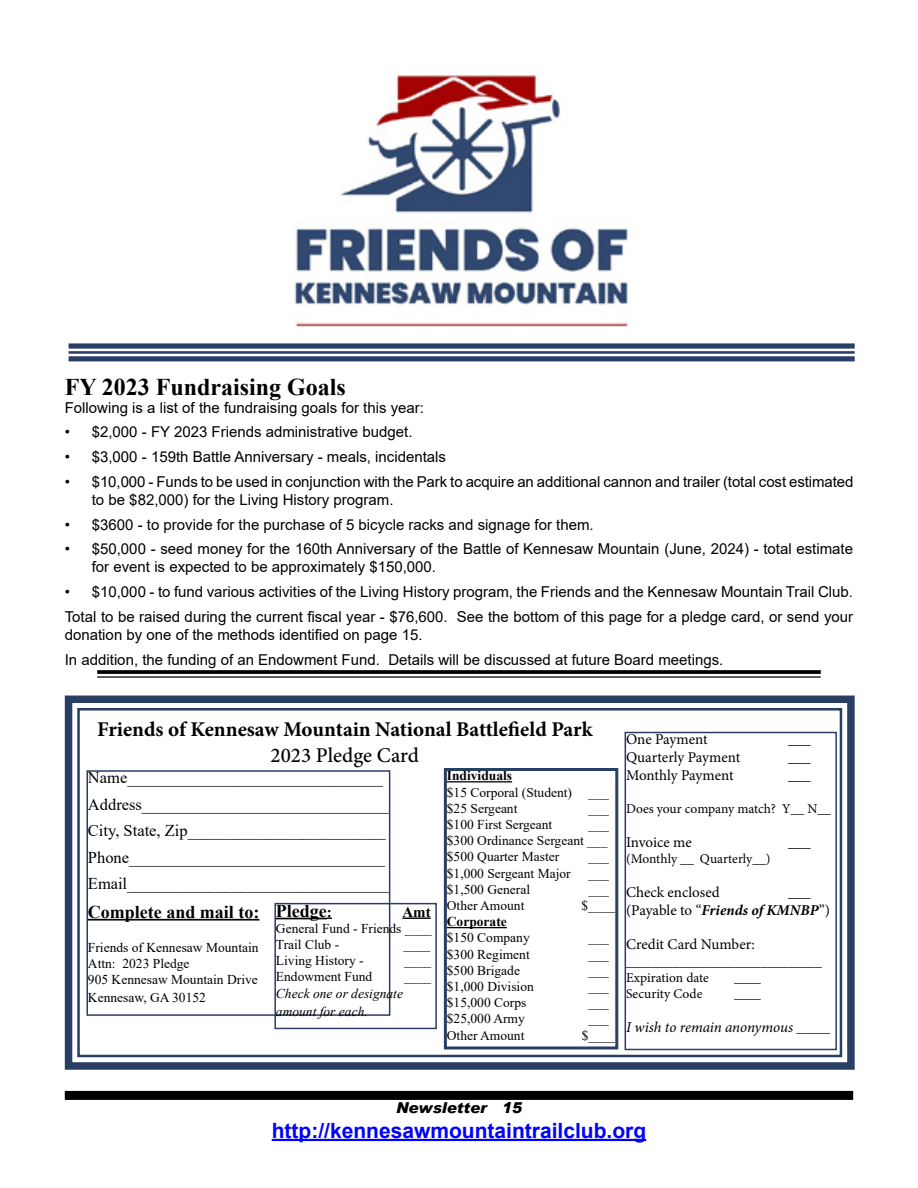
<style>
.page{position:relative;width:918px;height:1188px;background:#fff}
.page>*{position:absolute;margin:0;border:0;box-sizing:border-box;transform-origin:0 0}
.t1{font:700 24px "Times New Roman";color:#000}
.t2{font:700 21px "Minion Pro";letter-spacing:-.005em;color:#000}
.t3{font:700 21px "Arial";color:#00f}
.t4{font:500 21px "Minion Pro";color:#000}
.t5{font:700 18px "Times New Roman";color:#000}
.t6{font:16.5px/26.5px "Times New Roman";color:#000}
.t7{font:15px/18px "Arial";color:#000}
.t8{font:15px/18px "Minion Pro";letter-spacing:-.005em;color:#000}
.t9{font:italic 15px "Minion Pro";letter-spacing:-.01em;color:#000}
.t10{font:italic 900 15px "Arial";color:#000}
.t11{font:700 15px "Times New Roman";color:#000}
.t12{font:13.5px/16.2px "Times New Roman";color:#000}
.t13{font:13.5px/16.2px "Minion Pro";color:#000}
.t14{font:italic 13.5px/18px "Times New Roman";color:#000}
.t15{font:700 13.5px "Times New Roman";color:#000}
.s1{font-size:15px}
.s2{font-weight:700;font-style:italic}
.s3{font-style:normal;font-size:13.5px}
</style>
<div class="page">
<div style="left:65px;top:1091px;width:788px;height:9px;background:#000"></div>
<hr style="left:272px;top:1139px;width:374px;height:2px;background:#00f">
<div style="left:69px;top:343px;width:786px;height:6px;background:#283e65"></div>
<hr style="left:69px;top:351px;width:786px;height:3px;background:#283e65">
<div style="left:69px;top:356px;width:786px;height:5px;background:#283e65"></div>
<img style="left:294px;top:75px;width:335px;height:251px">
<svg style="left:64px;top:695px;width:791px;height:375px"></svg>
<div style="left:77px;top:708px;width:765px;height:349px;border:3px solid #283e65"></div>
<svg style="left:97px;top:670px;width:724px;height:4px;background:#0f0f0f"></svg>
<hr style="left:97px;top:676px;width:724px;height:2px;background:#000">
<hr style="left:276px;top:918px;width:51px;height:1px;background:#000">
<hr style="left:402px;top:917px;width:29px;height:2px;background:#000">
<div style="left:274px;top:903px;width:163px;height:126px;border:2px solid #283e65"></div>
<h1 class="t1" style="left:65px;top:369px;width:283px">FY 2023 Fundraising Goals</h1>
<p class="t7" style="left:65px;top:398px;width:361px">Following is a list of the fundraising goals for this year:</p>
<p class="t7" style="left:65px;top:423px;width:349px">• $2,000 - FY 2023 Friends administrative budget.</p>
<p class="t7" style="left:65px;top:448px;width:383px">• $3,000 - 159th Battle Anniversary - meals, incidentals</p>
<p class="t7" style="left:92px;top:473px;width:763px;text-indent:-27px">• $10,000 - Funds to be used in conjunction with the Park to acquire an additional cannon and trailer (total cost estimated to be $82,000) for the Living History program.</p>
<p class="t7" style="left:65px;top:515px;width:530px">• $3600 - to provide for the purchase of 5 bicycle racks and signage for them.</p>
<p class="t7" style="left:92px;top:540px;width:763px;text-indent:-27px">• $50,000 - seed money for the 160th Anniversary of the Battle of Kennesaw Mountain (June, 2024) - total estimate for event is expected to be approximately $150,000.</p>
<p class="t7" style="left:65px;top:579px;width:790px;line-height:24.8px">• $10,000 - to fund various activities of the Living History program, the Friends and the Kennesaw Mountain Trail Club.<br>Total to be raised during the current fiscal year - $76,600. See the bottom of this page for a pledge card, or send your</p>
<p class="t7" style="left:65px;top:622px;width:660px;line-height:24.8px">donation by one of the methods identified on page 15.<br>In addition, the funding of an Endowment Fund. Details will be discussed at future Board meetings.</p>
<h2 class="t2" style="left:97px;top:715px;width:497px">Friends of Kennesaw Mountain National Battlefield Park</h2>
<h2 class="t4" style="left:271px;top:741px;width:150px">2023 Pledge Card</h2>
<p class="t6" style="left:88px;top:764px;width:303px">Name_______________________________ Address______________________________ City, State, Zip________________________ Phone_______________________________ Email________________________________</p>
<p class="t5" style="left:88px;top:899px;width:173px">Complete and mail to:</p>
<p class="t12" style="left:88px;top:939px;width:172px">Friends of Kennesaw Mountain<br>Attn: 2023 Pledge<br>905 Kennesaw Mountain Drive</p>
<p class="t12" style="left:88px;top:989px;width:119px">Kennesaw, GA 30152</p>
<p class="t15" style="left:447px;top:766px;width:67px">Individuals</p>
<p class="t12" style="left:447px;top:784px;width:163px">$15 Corporal (Student) ___ $25 Sergeant</p>
<p class="t12" style="left:589px;top:800px;width:22px">___</p>
<p class="t12" style="left:447px;top:816px;width:107px">$100 First Sergeant</p>
<p class="t12" style="left:447px;top:816px;width:163px;text-align:justify;text-indent:142px">___ $300 Ordinance Sergeant ___ $500 Quarter Master</p>
<p class="t12" style="left:589px;top:848px;width:22px">___</p>
<p class="t12" style="left:447px;top:865px;width:125px">$1,000 Sergeant Major</p>
<p class="t12" style="left:589px;top:865px;width:22px">___</p>
<p class="t12" style="left:447px;top:881px;width:85px">$1,500 General</p>
<p class="t12" style="left:589px;top:881px;width:22px">___</p>
<p class="t12" style="left:447px;top:897px;width:79px">Other Amount</p>
<p class="t12" style="left:582px;top:897px;width:35px">$____</p>
<p class="t15" style="left:447px;top:912px;width:61px">Corporate</p>
<p class="t12" style="left:447px;top:929px;width:84px">$150 Company</p>
<p class="t12" style="left:589px;top:929px;width:22px">___</p>
<p class="t12" style="left:447px;top:946px;width:84px">$300 Regiment</p>
<p class="t12" style="left:589px;top:946px;width:22px">___</p>
<p class="t12" style="left:447px;top:962px;width:75px">$500 Brigade</p>
<p class="t12" style="left:589px;top:962px;width:22px">___</p>
<p class="t12" style="left:447px;top:978px;width:89px">$1,000 Division</p>
<p class="t12" style="left:589px;top:978px;width:22px">___</p>
<p class="t12" style="left:447px;top:994px;width:81px">$15,000 Corps</p>
<p class="t12" style="left:589px;top:994px;width:22px">___</p>
<p class="t12" style="left:447px;top:1010px;width:80px">$25,000 Army</p>
<p class="t12" style="left:589px;top:1010px;width:22px">___</p>
<p class="t12" style="left:447px;top:1027px;width:79px">Other Amount</p>
<p class="t12" style="left:582px;top:1027px;width:35px">$____</p>
<p class="t5" style="left:276px;top:898px;width:57px">Pledge<span class="s1">:</span></p>
<p class="t11" style="left:402px;top:901px;width:30px">Amt</p>
<p class="t12" style="left:276px;top:920px;width:157px">General Fund - Friends ____<br>Trail Club -</p>
<p class="t12" style="left:403px;top:936px;width:28px">____</p>
<p class="t12" style="left:276px;top:952px;width:89px">Living History -</p>
<p class="t12" style="left:404px;top:952px;width:28px">____</p>
<p class="t12" style="left:276px;top:968px;width:98px">Endowment Fund</p>
<p class="t12" style="left:404px;top:968px;width:28px">____</p>
<p class="t14" style="left:276px;top:984px;width:129px">Check one or designate amount for each.</p>
<p class="t8" style="left:626px;top:730px;width:83px">One Payment</p>
<p class="t8" style="left:788px;top:730px;width:24px">___</p>
<p class="t8" style="left:626px;top:748px;width:116px">Quarterly Payment</p>
<p class="t8" style="left:788px;top:748px;width:24px">___</p>
<p class="t8" style="left:626px;top:766px;width:109px">Monthly Payment</p>
<p class="t8" style="left:788px;top:766px;width:24px">___</p>
<p class="t13" style="left:626px;top:800px;width:206px">Does your company match? Y__ N__</p>
<p class="t8" style="left:626px;top:833px;width:67px">Invoice me</p>
<p class="t8" style="left:788px;top:833px;width:24px">___</p>
<p class="t13" style="left:626px;top:851px;width:146px">(Monthly __ Quarterly__)</p>
<p class="t8" style="left:626px;top:883px;width:95px">Check enclosed</p>
<p class="t8" style="left:626px;top:883px;width:205px;text-indent:162px">___ (Payable to “<span class="s2">Friends of KMNBP</span>”)</p>
<p class="t8" style="left:626px;top:936px;width:130px">Credit Card Number:</p>
<p class="t13" style="left:626px;top:953px;width:197px">_____________________________<br>Expiration date</p>
<p class="t13" style="left:734px;top:969px;width:28px">____</p>
<p class="t13" style="left:626px;top:986px;width:78px">Security Code</p>
<p class="t13" style="left:734px;top:986px;width:28px">____</p>
<p class="t9" style="left:626px;top:1017px;width:206px">I wish to remain anonymous <span class="s3">_____</span></p>
<p class="t10" style="left:396px;top:1098px;width:127px">Newsletter 15</p>
<h2 class="t3" style="left:272px;top:1116px;width:376px">http://kennesawmountaintrailclub.org</h2>
</div>
